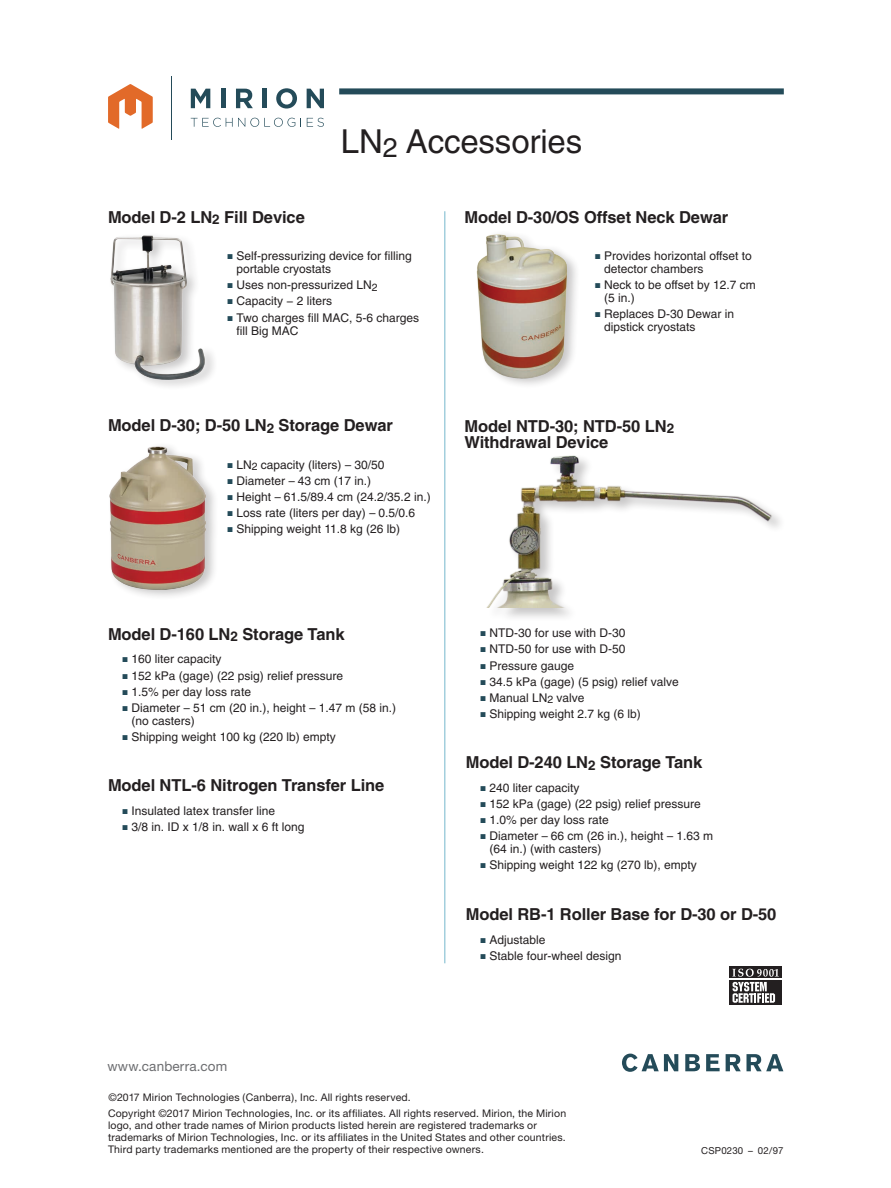
<style>
.page{position:relative;width:891px;height:1188px;background:#fff}
.page>*{position:absolute;margin:0;border:0;box-sizing:border-box;transform-origin:0 0}
.Main_Head{font:33px "Helvetica";letter-spacing:-.005em;color:#231f20}
.Body_Text_Subhead{font:700 16.5px/16.5px "Helvetica";letter-spacing:-.005em;color:#231f20}
.t1{font:13.5px "Helvetica Neue";letter-spacing:.015em;color:#6c6d70}
.Specifications_Body{font:12px/12.9px "Helvetica";color:#231f20}
.Overview_Key_Feature{font:10.5px/12px "Helvetica Neue";letter-spacing:.015em;color:#231f20}
.t2{font:9.6px "Helvetica Neue";letter-spacing:.02em;color:#231f20}
.s1{color:#244b59}
</style>
<div class="page">
<div style="left:339px;top:88px;width:445px;height:6px;background:#244b59"></div>
<div style="left:487px;top:454px;width:299px;height:168px;background:#231f20;opacity:.25"></div>
<img style="left:486px;top:455px;width:286px;height:153px">
<div style="left:107px;top:442px;width:112px;height:159px;background:#231f20;opacity:.25"></div>
<img style="left:109px;top:446px;width:97px;height:144px">
<div style="left:108px;top:232px;width:110px;height:158px;background:#231f20;opacity:.25"></div>
<img style="left:111px;top:236px;width:94px;height:144px">
<div style="left:475px;top:230px;width:106px;height:160px;background:#231f20;opacity:.25"></div>
<img style="left:475px;top:234px;width:96px;height:145px">
<hr style="left:444px;top:211px;width:2px;height:752px;background:#a3cfdd">
<div style="left:729px;top:967px;width:53px;height:38px;background:#231f20"></div>
<svg style="left:732px;top:969px;width:47px;height:34px"></svg>
<hr style="left:729px;top:979px;width:53px;height:1px;background:#fff">
<hr style="left:171px;top:76px;width:1px;height:63px;background:#244b59">
<svg style="left:191px;top:118px;width:104px;height:9px"></svg>
<svg style="left:306px;top:118px;width:18px;height:9px"></svg>
<svg style="left:191px;top:89px;width:19px;height:19px"></svg>
<hr style="left:221px;top:89px;width:4px;height:19px;background:#244b59">
<svg style="left:236px;top:89px;width:17px;height:19px"></svg>
<hr style="left:262px;top:89px;width:4px;height:19px;background:#244b59">
<svg style="left:276px;top:88px;width:21px;height:21px"></svg>
<svg style="left:307px;top:89px;width:17px;height:19px"></svg>
<svg style="left:108px;top:84px;width:45px;height:45px"></svg>
<svg style="left:622px;top:1054px;width:161px;height:18px"></svg>
<p class="Main_Head" style="left:341px;top:122px;width:243px">LN<sub>2</sub> Accessories</p>
<p class="Body_Text_Subhead" style="left:108px;top:208px;width:198px">Model D-2 LN<sub>2</sub> Fill Device</p>
<p class="Specifications_Body" style="left:236px;top:250px;width:177px;text-indent:-9px"><span class="s1">■</span> Self-pressurizing device for filling portable cryostats</p>
<p class="Specifications_Body" style="left:227px;top:279px;width:152px"><span class="s1">■</span> Uses non-pressurized LN<sub>2</sub></p>
<p class="Specifications_Body" style="left:227px;top:295px;width:106px"><span class="s1">■</span> Capacity − 2 liters</p>
<p class="Specifications_Body" style="left:236px;top:311px;width:184px;text-indent:-9px"><span class="s1">■</span> Two charges fill MAC, 5-6 charges fill Big MAC</p>
<p class="Body_Text_Subhead" style="left:108px;top:417px;width:286px">Model D-30; D-50 LN<sub>2</sub> Storage Dewar</p>
<p class="Specifications_Body" style="left:227px;top:458px;width:159px"><span class="s1">■</span> LN<sub>2</sub> capacity (liters) – 30/50</p>
<p class="Specifications_Body" style="left:227px;top:474px;width:145px"><span class="s1">■</span> Diameter – 43 cm (17 in.)</p>
<p class="Specifications_Body" style="left:227px;top:490px;width:205px"><span class="s1">■</span> Height – 61.5/89.4 cm (24.2/35.2 in.)</p>
<p class="Specifications_Body" style="left:227px;top:506px;width:189px"><span class="s1">■</span> Loss rate (liters per day) – 0.5/0.6</p>
<p class="Specifications_Body" style="left:227px;top:523px;width:174px"><span class="s1">■</span> Shipping weight 11.8 kg (26 lb)</p>
<p class="Body_Text_Subhead" style="left:464px;top:208px;width:265px">Model D-30/OS Offset Neck Dewar</p>
<p class="Specifications_Body" style="left:604px;top:250px;width:149px;text-indent:-9px"><span class="s1">■</span> Provides horizontal offset to detector chambers</p>
<p class="Specifications_Body" style="left:604px;top:279px;width:153px;text-indent:-9px"><span class="s1">■</span> Neck to be offset by 12.7 cm (5 in.)</p>
<p class="Specifications_Body" style="left:604px;top:308px;width:132px;text-indent:-9px"><span class="s1">■</span> Replaces D-30 Dewar in dipstick cryostats</p>
<p class="Body_Text_Subhead" style="left:464px;top:417px;width:211px">Model NTD-30; NTD-50 LN<sub>2<br></sub>Withdrawal Device</p>
<p class="Body_Text_Subhead" style="left:108px;top:625px;width:238px">Model D-160 LN<sub>2</sub> Storage Tank</p>
<p class="Specifications_Body" style="left:123px;top:653px;width:101px"><span class="s1">■</span> 160 liter capacity</p>
<p class="Specifications_Body" style="left:123px;top:669px;width:222px"><span class="s1">■</span> 152 kPa (gage) (22 psig) relief pressure</p>
<p class="Specifications_Body" style="left:123px;top:685px;width:130px"><span class="s1">■</span> 1.5% per day loss rate</p>
<p class="Specifications_Body" style="left:132px;top:701px;width:266px;text-indent:-9px"><span class="s1">■</span> Diameter – 51 cm (20 in.), height – 1.47 m (58 in.) (no casters)</p>
<p class="Specifications_Body" style="left:123px;top:730px;width:215px"><span class="s1">■</span> Shipping weight 100 kg (220 lb) empty</p>
<p class="Body_Text_Subhead" style="left:108px;top:777px;width:278px">Model NTL-6 Nitrogen Transfer Line</p>
<p class="Specifications_Body" style="left:123px;top:804px;width:154px"><span class="s1">■</span> Insulated latex transfer line</p>
<p class="Specifications_Body" style="left:123px;top:820px;width:183px"><span class="s1">■</span> 3/8 in. ID x 1/8 in. wall x 6 ft long</p>
<p class="Specifications_Body" style="left:480px;top:627px;width:147px"><span class="s1">■</span> NTD-30 for use with D-30</p>
<p class="Specifications_Body" style="left:480px;top:643px;width:147px"><span class="s1">■</span> NTD-50 for use with D-50</p>
<p class="Specifications_Body" style="left:480px;top:659px;width:95px"><span class="s1">■</span> Pressure gauge</p>
<p class="Specifications_Body" style="left:480px;top:675px;width:200px"><span class="s1">■</span> 34.5 kPa (gage) (5 psig) relief valve</p>
<p class="Specifications_Body" style="left:480px;top:691px;width:106px"><span class="s1">■</span> Manual LN<sub>2</sub> valve</p>
<p class="Specifications_Body" style="left:480px;top:707px;width:162px"><span class="s1">■</span> Shipping weight 2.7 kg (6 lb)</p>
<p class="Body_Text_Subhead" style="left:466px;top:754px;width:238px">Model D-240 LN<sub>2</sub> Storage Tank</p>
<p class="Specifications_Body" style="left:480px;top:781px;width:101px"><span class="s1">■</span> 240 liter capacity</p>
<p class="Specifications_Body" style="left:480px;top:797px;width:222px"><span class="s1">■</span> 152 kPa (gage) (22 psig) relief pressure</p>
<p class="Specifications_Body" style="left:480px;top:814px;width:130px"><span class="s1">■</span> 1.0% per day loss rate</p>
<p class="Specifications_Body" style="left:489px;top:830px;width:225px;text-indent:-9px"><span class="s1">■</span> Diameter – 66 cm (26 in.), height – 1.63 m (64 in.) (with casters)</p>
<p class="Specifications_Body" style="left:480px;top:859px;width:218px"><span class="s1">■</span> Shipping weight 122 kg (270 lb), empty</p>
<p class="Body_Text_Subhead" style="left:466px;top:906px;width:312px">Model RB-1 Roller Base for D-30 or D-50</p>
<p class="Specifications_Body" style="left:480px;top:933px;width:67px"><span class="s1">■</span> Adjustable</p>
<p class="Specifications_Body" style="left:480px;top:949px;width:143px"><span class="s1">■</span> Stable four-wheel design</p>
<p class="t1" style="left:107px;top:1058px;width:121px">www.canberra.com</p>
<p class="Overview_Key_Feature" style="left:108px;top:1091px;width:304px">©2017 Mirion Technologies (Canberra), Inc. All rights reserved.</p>
<p class="Overview_Key_Feature" style="left:108px;top:1107px;width:460px">Copyright ©2017 Mirion Technologies, Inc. or its affiliates. All rights reserved. Mirion, the Mirion logo, and other trade names of Mirion products listed herein are registered trademarks or trademarks of Mirion Technologies, Inc. or its affiliates in the United States and other countries.<br>Third party trademarks mentioned are the property of their respective owners.</p>
<p class="t2" style="left:701px;top:1144px;width:84px">CSP0230 – 02/97</p>
</div>
